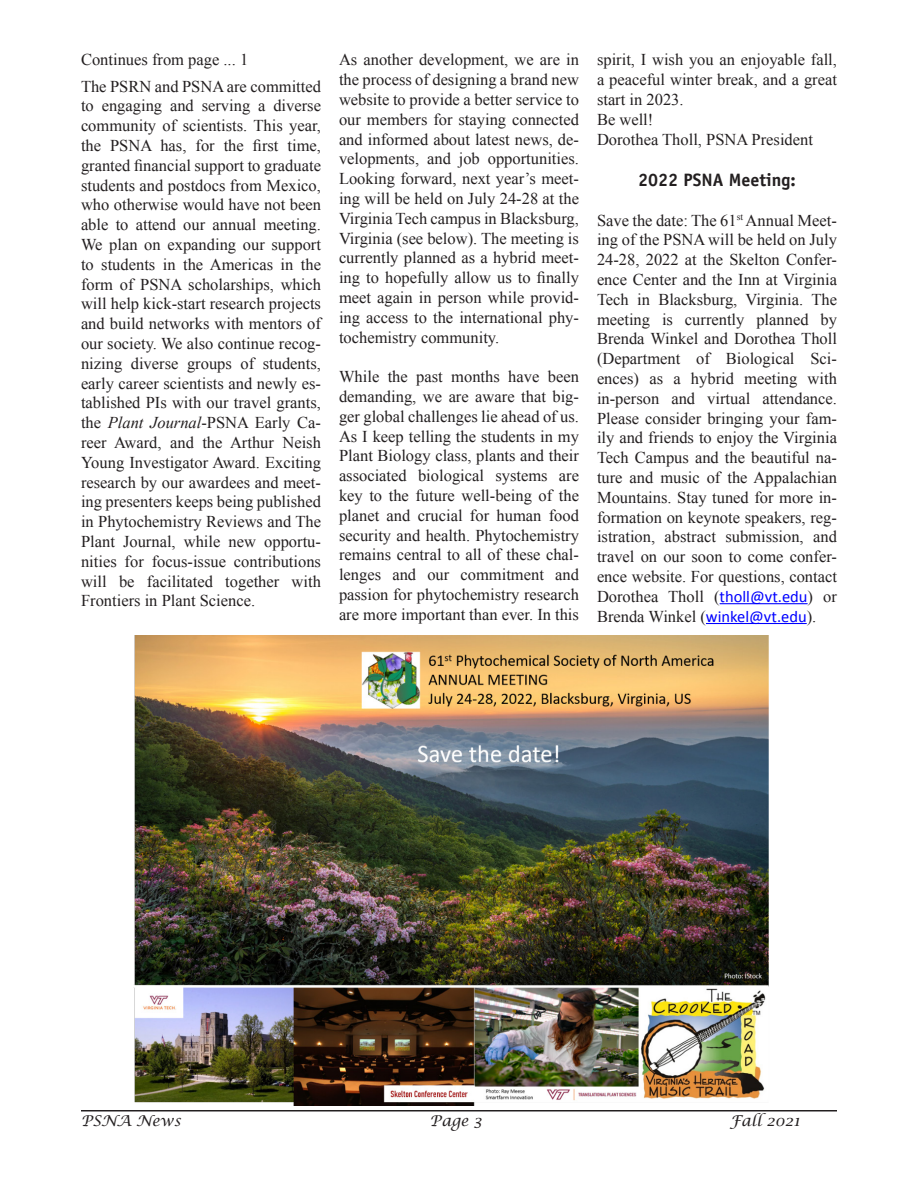
<style>
.page{position:relative;width:918px;height:1188px;background:#fff}
.page>*{position:absolute;margin:0;border:0;box-sizing:border-box;transform-origin:0 0}
.subhead_Column{font:700 18px "Officina Sans";color:#231f20}
.Body_text_PSNA{font:16.5px/19.8px "Times New Roman";color:#231f20;text-align:justify}
.t1{font:italic 15px "Lucida Calligraphy";color:#231f20}
.s1{font-style:italic}
.s2{font-family:"Calibri";color:#00f}
</style>
<div class="page">
<hr style="left:81px;top:1110px;width:756px;height:2px;background:#231f20">
<hr style="left:720px;top:603px;width:88px;height:1px;background:#00f">
<hr style="left:706px;top:623px;width:101px;height:1px;background:#00f">
<img style="left:133px;top:635px;width:636px;height:470px">
<p class="Body_text_PSNA" style="left:81px;top:50px;width:169px">Continues from page ... 1</p>
<p class="Body_text_PSNA" style="left:81px;top:76px;width:242px">The PSRN and PSNA are committed to engaging and serving a diverse community of scientists. This year, the PSNA has, for the first time, granted financial support to graduate students and postdocs from Mexico, who otherwise would have not been able to attend our annual meeting.<br>We plan on expanding our support to students in the Americas in the form of PSNA scholarships, which will help kick-start research projects and build networks with mentors of our society. We also continue recog&shy;nizing diverse groups of students, early career scientists and newly es&shy;tablished PIs with our travel grants, the <span class="s1">Plant Journal</span>-PSNA Early Ca&shy;reer Award, and the Arthur Neish Young Investigator Award. Exciting research by our awardees and meet&shy;ing presenters keeps being published in Phytochemistry Reviews and The Plant Journal, while new opportu&shy;nities for focus-issue contributions will be facilitated together with Frontiers in Plant Science.</p>
<p class="Body_text_PSNA" style="left:339px;top:50px;width:242px">As another development, we are in the process of designing a brand new website to provide a better service to our members for staying connected and informed about latest news, de&shy;velopments, and job opportunities.<br>Looking forward, next year’s meet&shy;ing will be held on July 24-28 at the Virginia Tech campus in Blacksburg, Virginia (see below). The meeting is currently planned as a hybrid meet&shy;ing to hopefully allow us to finally meet again in person while provid&shy;ing access to the international phy&shy;tochemistry community.</p>
<p class="Body_text_PSNA" style="left:339px;top:367px;width:242px">While the past months have been demanding, we are aware that big&shy;ger global challenges lie ahead of us.<br>As I keep telling the students in my Plant Biology class, plants and their associated biological systems are key to the future well-being of the planet and crucial for human food security and health. Phytochemistry remains central to all of these chal&shy;lenges and our commitment and passion for phytochemistry research are more important than ever. In this</p>
<p class="Body_text_PSNA" style="left:597px;top:50px;width:242px">spirit, I wish you an enjoyable fall, a peaceful winter break, and a great start in 2023.</p>
<p class="Body_text_PSNA" style="left:597px;top:109px;width:58px">Be well!</p>
<p class="Body_text_PSNA" style="left:597px;top:129px;width:218px">Dorothea Tholl, PSNA President</p>
<p class="subhead_Column" style="left:638px;top:169px;width:159px">2022 PSNA Meeting:</p>
<p class="Body_text_PSNA" style="left:597px;top:210px;width:242px">Save the date: The 61<sup>st</sup> Annual Meet&shy;ing of the PSNA will be held on July 24-28, 2022 at the Skelton Confer&shy;ence Center and the Inn at Virginia Tech in Blacksburg, Virginia. The meeting is currently planned by Brenda Winkel and Dorothea Tholl (Department of Biological Sci&shy;ences) as a hybrid meeting with in-person and virtual attendance.<br>Please consider bringing your fam&shy;ily and friends to enjoy the Virginia Tech Campus and the beautiful na&shy;ture and music of the Appalachian Mountains. Stay tuned for more in&shy;formation on keynote speakers, reg&shy;istration, abstract submission, and travel on our soon to come confer&shy;ence website. For questions, contact Dorothea Tholl (<span class="s2">tholl@vt.edu</span>) or Brenda Winkel (<span class="s2">winkel@vt.edu</span>).</p>
<p class="t1" style="left:81px;top:1112px;width:101px">PSNA News</p>
<p class="t1" style="left:430px;top:1112px;width:53px">Page 3</p>
<p class="t1" style="left:730px;top:1112px;width:72px">Fall 2021</p>
</div>
